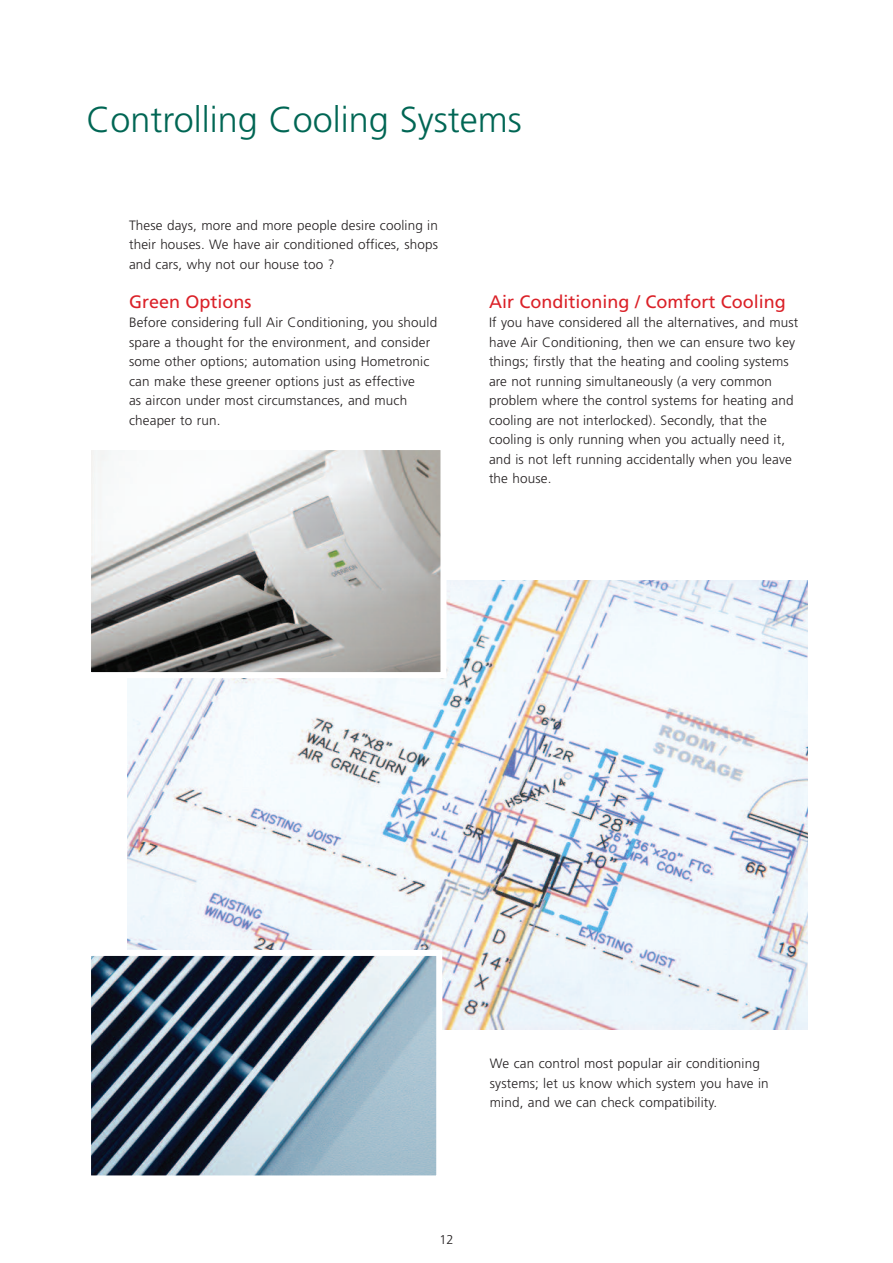
<style>
.page{position:relative;width:893px;height:1263px;background:#fff}
.page>*{position:absolute;margin:0;border:0;box-sizing:border-box;transform-origin:0 0}
.t1{font:300 36px "Frutiger";color:#006654}
.t2{font:18px "Frutiger";color:#db2128}
.t3{font:300 13.5px/19.5px "Frutiger";letter-spacing:.01em;color:#231f20}
.t4{font:300 12.75px "Frutiger";color:#231f20}
</style>
<div class="page">
<img style="left:128px;top:580px;width:680px;height:449px">
<img style="left:92px;top:451px;width:347px;height:220px">
<div style="left:85px;top:444px;width:361px;height:234px;border:6px solid #fff"></div>
<img style="left:92px;top:957px;width:343px;height:217px">
<div style="left:85px;top:950px;width:357px;height:231px;border:6px solid #fff"></div>
<h1 class="t1" style="left:87px;top:105px;width:437px">Controlling Cooling Systems</h1>
<p class="t3" style="left:129px;top:216px;width:311px;text-align:justify">These days, more and more people desire cooling in their houses. We have air conditioned offices, shops and cars, why not our house too ?</p>
<h2 class="t2" style="left:129px;top:294px;width:124px">Green Options</h2>
<p class="t3" style="left:129px;top:314px;width:310px">Before considering full Air Conditioning, you should spare a thought for the environment, and consider some other options; automation using Hometronic can make these greener options just as effective<br>as aircon under most circumstances, and much cheaper to run.</p>
<h2 class="t2" style="left:489px;top:294px;width:298px">Air Conditioning / Comfort Cooling</h2>
<p class="t3" style="left:489px;top:314px;width:311px">If you have considered all the alternatives, and must have Air Conditioning, then we can ensure two key things; firstly that the heating and cooling systems are not running simultaneously (a very common problem where the control systems for heating and cooling are not interlocked). Secondly, that the cooling is only running when you actually need it, and is not left running accidentally when you leave the house.</p>
<p class="t3" style="left:490px;top:1055px;width:280px">We can control most popular air conditioning systems; let us know which system you have in mind, and we can check compatibility.</p>
<p class="t4" style="left:439px;top:1234px;width:16px">12</p>
</div>
